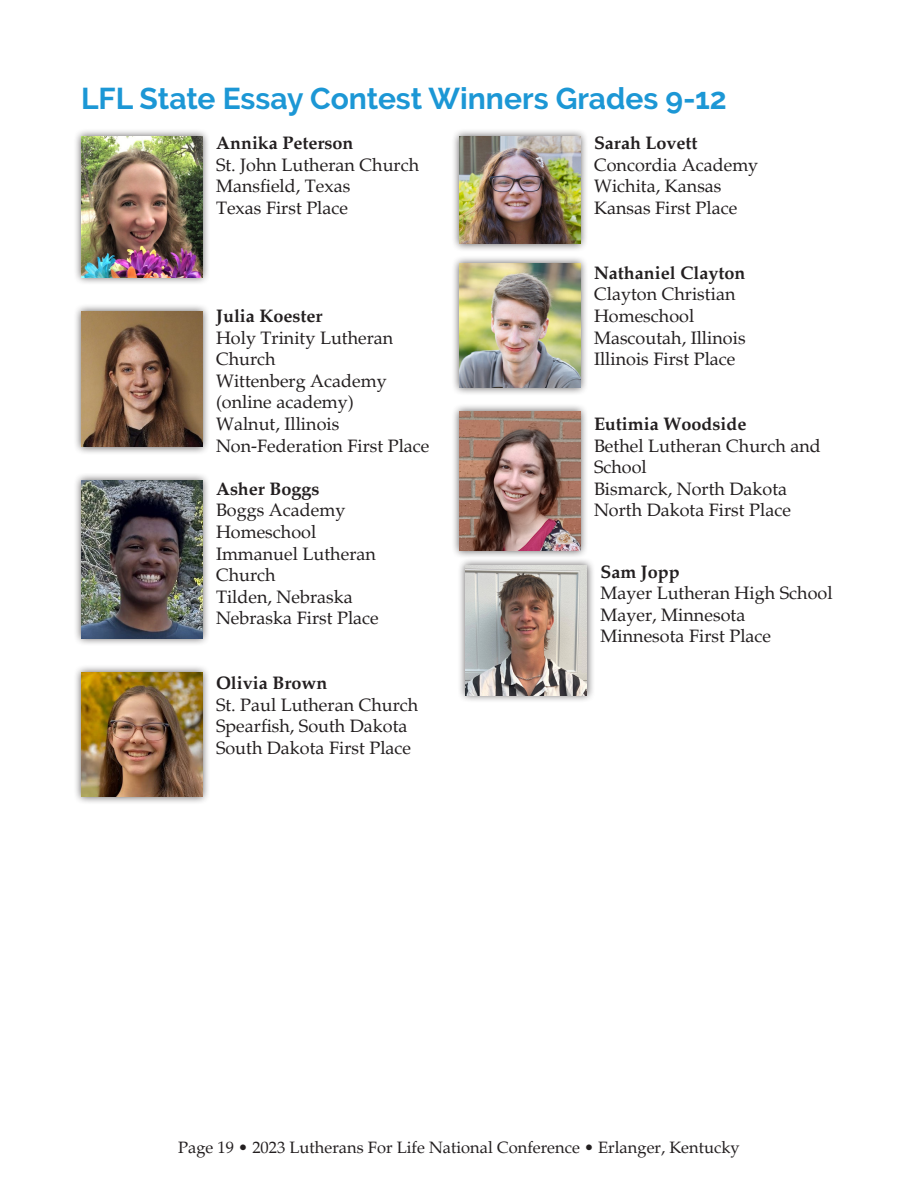
<style>
.page{position:relative;width:918px;height:1188px;background:#fff}
.page>*{position:absolute;margin:0;border:0;box-sizing:border-box;transform-origin:0 0}
.t1{font:700 30px "Raleway";color:#1c97d5}
.heading_1{font:18px/21.6px "Palatino";color:#231f20}
.heading_1-2{font:700 18px "Palatino";color:#231f20}
.t2{font:16.5px "Palatino";color:#231f20}
.s1{font-weight:700}
</style>
<div class="page">
<div style="left:73px;top:128px;width:137px;height:157px;background:#231f20;opacity:.75"></div>
<img style="left:81px;top:136px;width:121px;height:141px">
<div style="left:73px;top:303px;width:137px;height:152px;background:#231f20;opacity:.75"></div>
<img style="left:81px;top:311px;width:121px;height:136px">
<div style="left:73px;top:473px;width:137px;height:174px;background:#231f20;opacity:.75"></div>
<img style="left:81px;top:481px;width:121px;height:157px">
<div style="left:73px;top:664px;width:137px;height:141px;background:#231f20;opacity:.75"></div>
<img style="left:81px;top:672px;width:121px;height:125px">
<div style="left:451px;top:128px;width:137px;height:124px;background:#231f20;opacity:.75"></div>
<img style="left:459px;top:136px;width:121px;height:108px">
<div style="left:451px;top:255px;width:137px;height:141px;background:#231f20;opacity:.75"></div>
<img style="left:459px;top:264px;width:121px;height:124px">
<div style="left:451px;top:403px;width:137px;height:156px;background:#231f20;opacity:.75"></div>
<img style="left:459px;top:411px;width:121px;height:140px">
<div style="left:457px;top:558px;width:138px;height:145px;background:#231f20;opacity:.75"></div>
<img style="left:465px;top:566px;width:122px;height:129px">
<p class="t1" style="left:81px;top:82px;width:647px">LFL State Essay Contest Winners Grades 9-12</p>
<p class="heading_1-2" style="left:216px;top:132px;width:139px">Annika Peterson</p>
<p class="heading_1" style="left:216px;top:154px;width:205px">St. John Lutheran Church</p>
<p class="heading_1" style="left:216px;top:176px;width:136px">Mansfield, Texas</p>
<p class="heading_1" style="left:216px;top:197px;width:134px">Texas First Place</p>
<p class="heading_1-2" style="left:594px;top:132px;width:105px">Sarah Lovett</p>
<p class="heading_1" style="left:594px;top:154px;width:166px">Concordia Academy</p>
<p class="heading_1" style="left:594px;top:176px;width:129px">Wichita, Kansas</p>
<p class="heading_1" style="left:594px;top:197px;width:145px">Kansas First Place</p>
<p class="heading_1-2" style="left:216px;top:305px;width:108px">Julia Koester</p>
<p class="heading_1" style="left:216px;top:327px;width:179px">Holy Trinity Lutheran<br>Church</p>
<p class="heading_1" style="left:216px;top:370px;width:172px">Wittenberg Academy (online academy)</p>
<p class="heading_1" style="left:216px;top:413px;width:125px">Walnut, Illinois</p>
<p class="heading_1" style="left:216px;top:435px;width:215px">Non-Federation First Place</p>
<p class="heading_1-2" style="left:216px;top:478px;width:105px">Asher Boggs</p>
<p class="heading_1" style="left:216px;top:500px;width:131px">Boggs Academy<br>Homeschool</p>
<p class="heading_1" style="left:216px;top:543px;width:161px">Immanuel Lutheran<br>Church</p>
<p class="heading_1" style="left:216px;top:586px;width:138px">Tilden, Nebraska</p>
<p class="heading_1" style="left:216px;top:608px;width:164px">Nebraska First Place</p>
<p class="heading_1-2" style="left:216px;top:672px;width:113px">Olivia Brown</p>
<p class="heading_1" style="left:216px;top:694px;width:204px">St. Paul Lutheran Church</p>
<p class="heading_1" style="left:216px;top:716px;width:193px">Spearfish, South Dakota</p>
<p class="heading_1" style="left:216px;top:737px;width:197px">South Dakota First Place</p>
<p class="heading_1-2" style="left:594px;top:262px;width:153px">Nathaniel Clayton</p>
<p class="heading_1" style="left:594px;top:284px;width:143px">Clayton Christian<br>Homeschool</p>
<p class="heading_1" style="left:594px;top:327px;width:153px">Mascoutah, Illinois</p>
<p class="heading_1" style="left:594px;top:349px;width:143px">Illinois First Place</p>
<p class="heading_1-2" style="left:594px;top:413px;width:154px">Eutimia Woodside</p>
<p class="heading_1" style="left:594px;top:435px;width:228px">Bethel Lutheran Church and<br>School</p>
<p class="heading_1" style="left:594px;top:478px;width:195px">Bismarck, North Dakota</p>
<p class="heading_1" style="left:594px;top:500px;width:198px">North Dakota First Place</p>
<p class="heading_1-2" style="left:600px;top:561px;width:81px">Sam Jopp</p>
<p class="heading_1" style="left:600px;top:583px;width:234px">Mayer Lutheran High School</p>
<p class="heading_1" style="left:600px;top:604px;width:146px">Mayer, Minnesota</p>
<p class="heading_1" style="left:600px;top:626px;width:172px">Minnesota First Place</p>
<p class="t2" style="left:178px;top:1138px;width:563px">Page 19 <span class="s1">•</span> 2023 Lutherans For Life National Conference • Erlanger, Kentucky</p>
</div>
